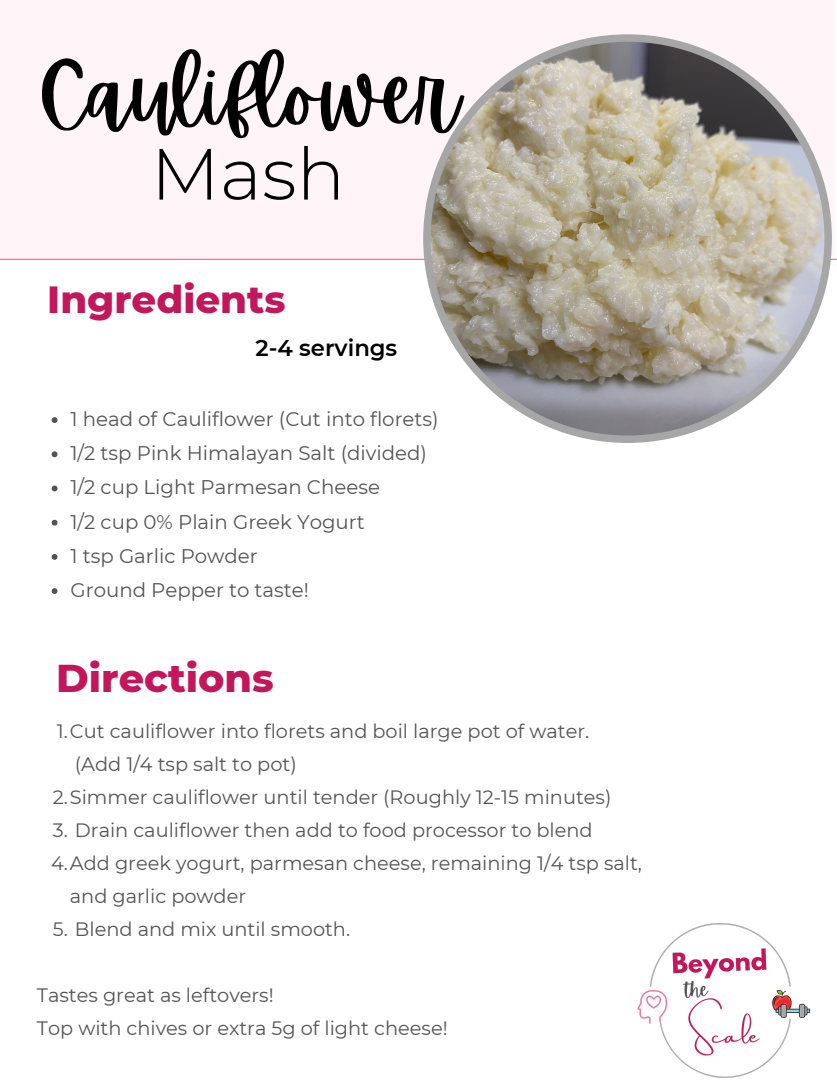
<style>
.page{position:relative;width:837px;height:1083px;background:#fff}
.page>*{position:absolute;margin:0;border:0;box-sizing:border-box;transform-origin:0 0}
.t1{font:85.75px "Apricots";color:#000}
.t2{font:300 72.27px "Montserrat";color:#000}
.t3{font:800 39.55px "Montserrat";color:#c2185b}
.t4{font:800 38.59px "Montserrat";color:#c2185b}
.t5{font:600 22.66px "Montserrat";color:#000}
.t6{font:19.69px/34.2px "Montserrat";color:#545454}
.t7{font:19.34px/33.1px "Montserrat";color:#545454}
</style>
<div class="page">
<div style="left:0;top:0;width:835px;height:259px;background:#fff5f8"></div>
<hr style="left:0;top:259px;width:837px;height:1px;background:#e67c9f">
<svg style="left:423px;top:34px;width:409px;height:409px"></svg>
<img style="left:637px;top:923px;width:174px;height:155px">
<svg style="left:52px;top:417px;width:5px;height:6px"></svg>
<svg style="left:52px;top:451px;width:5px;height:6px"></svg>
<svg style="left:52px;top:485px;width:5px;height:6px"></svg>
<svg style="left:52px;top:520px;width:5px;height:6px"></svg>
<svg style="left:52px;top:554px;width:5px;height:6px"></svg>
<svg style="left:52px;top:588px;width:5px;height:6px"></svg>
<h1 class="t1" style="left:38px;top:45px;width:422px">Cauliflower</h1>
<h2 class="t2" style="left:151px;top:130px;width:196px">Mash</h2>
<h3 class="t4" style="left:47px;top:276px;width:240px">Ingredients</h3>
<p class="t5" style="left:256px;top:334px;width:143px">2-4 servings</p>
<p class="t6" style="left:71px;top:402px;width:370px">1 head of Cauliflower (Cut into florets)<br>1/2 tsp Pink Himalayan Salt (divided)<br>1/2 cup Light Parmesan Cheese<br>1/2 cup 0% Plain Greek Yogurt<br>1 tsp Garlic Powder<br>Ground Pepper to taste!</p>
<h3 class="t3" style="left:56px;top:654px;width:219px">Directions</h3>
<p class="t7" style="left:57px;top:714px;width:534px">1.Cut cauliflower into florets and boil large pot of water.</p>
<p class="t7" style="left:75px;top:747px;width:223px">(Add 1/4 tsp salt to pot)</p>
<p class="t7" style="left:53px;top:780px;width:560px">2.Simmer cauliflower until tender (Roughly 12-15 minutes)</p>
<p class="t7" style="left:53px;top:813px;width:541px">3. Drain cauliflower then add to food processor to blend</p>
<p class="t7" style="left:51px;top:846px;width:592px">4.Add greek yogurt, parmesan cheese, remaining 1/4 tsp salt,</p>
<p class="t7" style="left:70px;top:879px;width:178px">and garlic powder</p>
<p class="t7" style="left:53px;top:913px;width:299px">5. Blend and mix until smooth.</p>
<p class="t7" style="left:37px;top:979px;width:412px">Tastes great as leftovers!<br>Top with chives or extra 5g of light cheese!</p>
</div>
